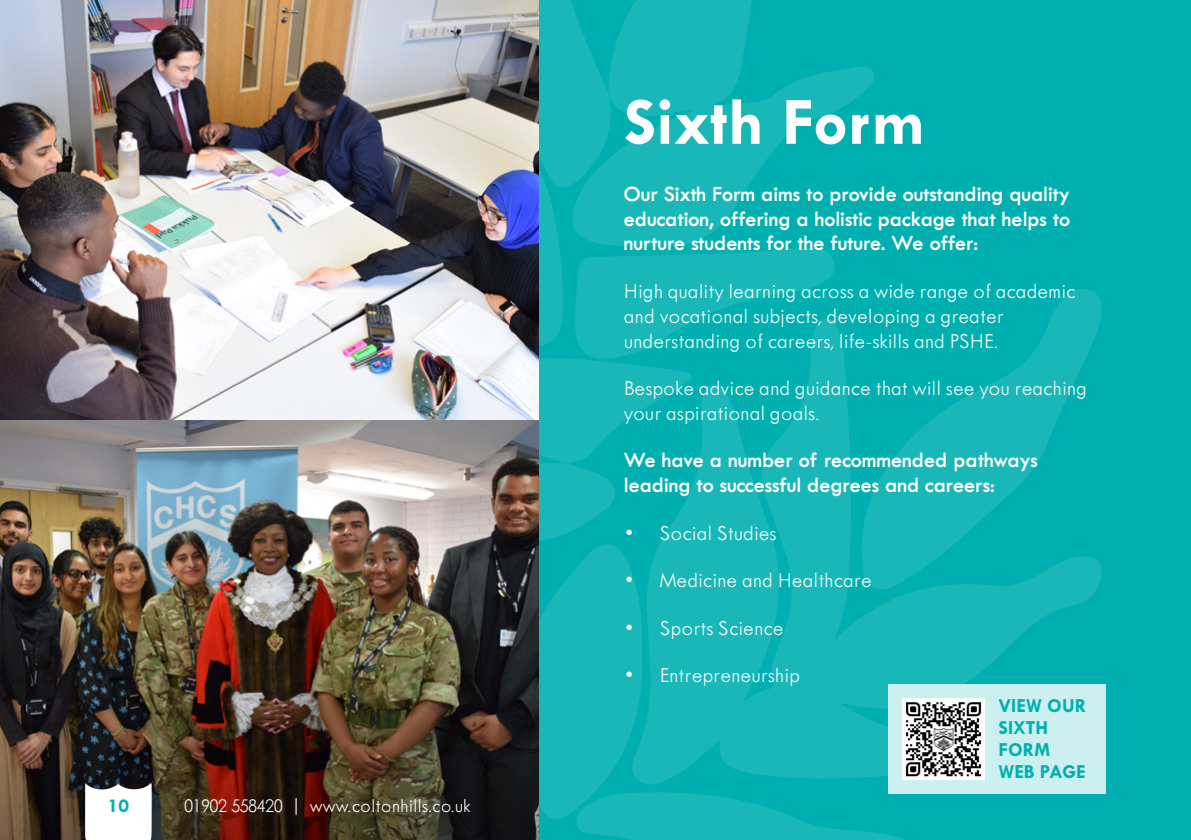
<style>
.page{position:relative;width:1191px;height:840px;background:#fff}
.page>*{position:absolute;margin:0;border:0;box-sizing:border-box;transform-origin:0 0}
.t1{font:700 68px "Tw Cen MT Std";color:#fff}
.t2{font:300 22px/24.8px "Tw Cen MT Std";color:#fff}
.t3{font:600 22px/24.8px "Tw Cen MT Std";color:#fff;text-align:justify}
.t4{font:300 20px "Tw Cen MT Std";color:#fff}
.t5{font:700 20px/22px "Tw Cen MT Std";color:#00b0b0}
</style>
<div class="page">
<div style="left:0;top:0;width:1191px;height:839px;background:#00b0b0"></div>
<svg style="left:922px;top:594px;width:171px;height:89px;fill:#19b7b7"></svg>
<svg style="left:539px;top:0;width:57px;height:203px;fill:#19b7b7"></svg>
<svg style="left:922px;top:289px;width:179px;height:305px"></svg>
<svg style="left:569px;top:66px;width:305px;height:137px;fill:#19b7b7"></svg>
<svg style="left:608px;top:0;width:166px;height:117px"></svg>
<svg style="left:539px;top:203px;width:383px;height:636px"></svg>
<img style="left:0;top:420px;width:539px;height:174px">
<img style="left:0;top:594px;width:539px;height:245px">
<img style="left:0;top:0;width:539px;height:420px">
<svg style="left:85px;top:782px;width:67px;height:57px;background:#e6e6e7"></svg>
<div style="left:888px;top:683px;width:218px;height:110px;background:#ccefef"></div>
<img style="left:903px;top:698px;width:81px;height:81px">
<p class="t5" style="left:108px;top:793px;width:23px">10</p>
<p class="t4" style="left:184px;top:794px;width:288px">01902 558420 | www.coltonhills.co.uk</p>
<h1 class="t1" style="left:624px;top:86px;width:303px">Sixth Form</h1>
<p class="t3" style="left:624px;top:181px;width:447px">Our Sixth Form aims to provide outstanding quality education, offering a holistic package that helps to nurture students for the future. We offer:</p>
<p class="t2" style="left:624px;top:278px;width:453px">High quality learning across a wide range of academic and vocational subjects, developing a greater understanding of careers, life-skills and PSHE.</p>
<p class="t2" style="left:624px;top:375px;width:465px">Bespoke advice and guidance that will see you reaching your aspirational goals.</p>
<p class="t3" style="left:624px;top:447px;width:415px">We have a number of recommended pathways leading to successful degrees and careers:</p>
<p class="t2" style="left:624px;top:520px;width:154px">• Social Studies</p>
<p class="t2" style="left:624px;top:567px;width:249px">• Medicine and Healthcare</p>
<p class="t2" style="left:624px;top:615px;width:161px">• Sports Science</p>
<p class="t2" style="left:624px;top:662px;width:178px">• Entrepreneurship</p>
<p class="t5" style="left:998px;top:694px;width:89px">VIEW OUR<br>SIXTH<br>FORM<br>WEB PAGE</p>
</div>
